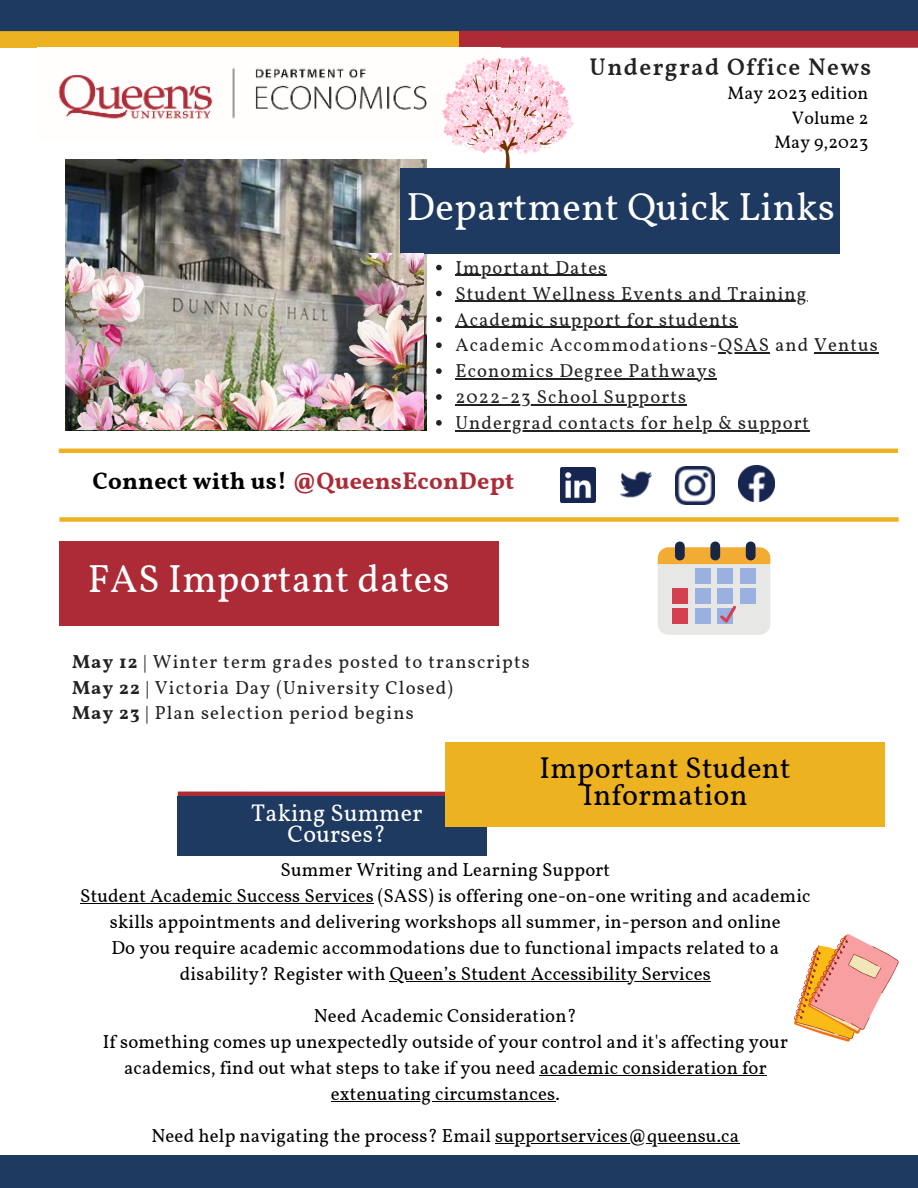
<style>
.page{position:relative;width:918px;height:1188px;background:#fff}
.page>*{position:absolute;margin:0;border:0;box-sizing:border-box;transform-origin:0 0}
.t1{font:39px "Vollkorn";letter-spacing:.01em;color:#fff}
.t2{font:30px/27px "Vollkorn";letter-spacing:.01em;color:#000;text-align:center}
.t3{font:700 24px "Vollkorn";letter-spacing:.01em;color:#ac2b37}
.t4{font:24px/21.3px "Vollkorn";letter-spacing:.01em;color:#fff;text-align:center}
.t5{font:600 24px "Vollkorn";letter-spacing:.06em;color:#222}
.t6{font:18.75px/26px "Vollkorn";letter-spacing:.01em;color:#000;text-align:center}
.t7{font:18.75px "Vollkorn";letter-spacing:.06em;color:#222}
.t8{font:18px "Vollkorn";letter-spacing:.01em;color:#000}
.s1{color:#000}
.s2{font-weight:700}
</style>
<div class="page">
<div style="left:0;top:1156px;width:918px;height:32px;background:#1f3a60"></div>
<div style="left:0;top:1px;width:918px;height:33px;background:#1f3a60"></div>
<div style="left:0;top:31px;width:459px;height:17px;background:#edb220"></div>
<div style="left:459px;top:31px;width:459px;height:17px;background:#ac2b37"></div>
<img style="left:66px;top:159px;width:361px;height:271px">
<div style="left:401px;top:169px;width:439px;height:84px;background:#1f3a60"></div>
<div style="left:59px;top:541px;width:440px;height:85px;background:#ac2b37"></div>
<img style="left:58px;top:68px;width:385px;height:51px">
<img style="left:561px;top:468px;width:35px;height:35px">
<img style="left:621px;top:471px;width:30px;height:27px">
<img style="left:676px;top:466px;width:38px;height:38px">
<img style="left:738px;top:465px;width:36px;height:36px">
<hr style="left:59px;top:449px;width:839px;height:4px;background:#edb220">
<div style="left:59px;top:517px;width:840px;height:5px;background:#edb220"></div>
<div style="left:658px;top:547px;width:112px;height:88px;background:#e7e7e5;border-radius:11px"></div>
<svg style="left:658px;top:547px;width:112px;height:17px"></svg>
<div style="left:695px;top:569px;width:15px;height:15px;background:#9ab0e0"></div>
<div style="left:718px;top:569px;width:15px;height:15px;background:#9ab0e0"></div>
<div style="left:740px;top:569px;width:16px;height:15px;background:#9ab0e0"></div>
<div style="left:672px;top:589px;width:16px;height:15px;background:#d54050"></div>
<div style="left:695px;top:589px;width:15px;height:15px;background:#9ab0e0"></div>
<div style="left:718px;top:589px;width:15px;height:15px;background:#9ab0e0"></div>
<div style="left:740px;top:589px;width:16px;height:15px;background:#9ab0e0"></div>
<div style="left:672px;top:609px;width:16px;height:15px;background:#d54050"></div>
<div style="left:695px;top:609px;width:15px;height:15px;background:#9ab0e0"></div>
<div style="left:675px;top:542px;width:10px;height:18px;background:#192646;border-radius:5px"></div>
<div style="left:710px;top:542px;width:10px;height:18px;background:#192646;border-radius:5px"></div>
<div style="left:746px;top:542px;width:10px;height:18px;background:#192646;border-radius:5px"></div>
<svg style="left:717px;top:603px;width:19px;height:21px"></svg>
<img style="left:66px;top:254px;width:357px;height:175px">
<img style="left:443px;top:56px;width:130px;height:113px">
<hr style="left:178px;top:792px;width:301px;height:4px;background:#ac2b37">
<div style="left:178px;top:796px;width:309px;height:60px;background:#1f3a60"></div>
<div style="left:445px;top:742px;width:440px;height:85px;background:#edb220"></div>
<svg style="left:794px;top:934px;width:105px;height:108px"></svg>
<svg style="left:436px;top:265px;width:6px;height:5px"></svg>
<hr style="left:455px;top:275px;width:152px;height:1px;background:#222">
<svg style="left:436px;top:291px;width:6px;height:5px"></svg>
<hr style="left:455px;top:301px;width:353px;height:1px;background:#222">
<svg style="left:436px;top:317px;width:6px;height:5px"></svg>
<hr style="left:455px;top:327px;width:283px;height:1px;background:#222">
<svg style="left:436px;top:342px;width:6px;height:6px"></svg>
<hr style="left:718px;top:353px;width:52px;height:1px;background:#222">
<hr style="left:814px;top:353px;width:65px;height:1px;background:#222">
<svg style="left:436px;top:368px;width:6px;height:6px"></svg>
<hr style="left:455px;top:378px;width:262px;height:2px;background:#222">
<svg style="left:436px;top:394px;width:6px;height:6px"></svg>
<hr style="left:455px;top:404px;width:232px;height:1px;background:#222">
<svg style="left:436px;top:420px;width:6px;height:6px"></svg>
<hr style="left:455px;top:430px;width:355px;height:1px;background:#222">
<hr style="left:80px;top:903px;width:294px;height:1px;background:#000">
<hr style="left:390px;top:981px;width:321px;height:1px;background:#000">
<hr style="left:540px;top:1075px;width:227px;height:1px;background:#000">
<hr style="left:331px;top:1101px;width:224px;height:1px;background:#000">
<hr style="left:495px;top:1143px;width:244px;height:1px;background:#000">
<p class="t5" style="left:590px;top:57px;width:283px">Undergrad Office News</p>
<p class="t8" style="left:727px;top:82px;width:142px">May 2023 edition</p>
<p class="t8" style="left:792px;top:106px;width:78px">Volume 2</p>
<p class="t8" style="left:774px;top:131px;width:96px">May 9,2023</p>
<p class="t1" style="left:407px;top:183px;width:430px">Department Quick Links</p>
<p class="t7" style="left:455px;top:256px;width:152px">Important Dates</p>
<p class="t7" style="left:455px;top:282px;width:353px">Student Wellness Events and Training</p>
<p class="t7" style="left:455px;top:308px;width:283px">Academic support for students</p>
<p class="t7" style="left:455px;top:334px;width:424px">Academic Accommodations-QSAS and Ventus</p>
<p class="t7" style="left:455px;top:359px;width:262px">Economics Degree Pathways</p>
<p class="t7" style="left:455px;top:385px;width:232px">2022-23 School Supports</p>
<p class="t7" style="left:455px;top:411px;width:355px">Undergrad contacts for help &amp; support</p>
<p class="t3" style="left:92px;top:467px;width:423px"><span class="s1">Connect with us!</span> @QueensEconDept</p>
<p class="t1" style="left:88px;top:555px;width:363px">FAS Important dates</p>
<p class="t7" style="left:72px;top:650px;width:459px"><span class="s2">May 12</span> | Winter term grades posted to transcripts</p>
<p class="t7" style="left:72px;top:676px;width:383px"><span class="s2">May 22</span> | Victoria Day (University Closed)</p>
<p class="t7" style="left:72px;top:702px;width:343px"><span class="s2">May 23</span> | Plan selection period begins</p>
<p class="t2" style="left:540px;top:757px;width:253px">Important Student<br>Information</p>
<p class="t4" style="left:251px;top:804px;width:173px">Taking Summer<br>Courses?</p>
<p class="t6" style="left:281px;top:859px;width:331px">Summer Writing and Learning Support</p>
<p class="t6" style="left:80px;top:885px;width:732px">Student Academic Success Services (SASS) is offering one-on-one writing and academic skills appointments and delivering workshops all summer, in-person and online</p>
<p class="t6" style="left:111px;top:937px;width:669px">Do you require academic accommodations due to functional impacts related to a disability? Register with Queen’s Student Accessibility Services</p>
<p class="t6" style="left:314px;top:1005px;width:265px">Need Academic Consideration?</p>
<p class="t6" style="left:103px;top:1031px;width:687px">If something comes up unexpectedly outside of your control and it's affecting your academics, find out what steps to take if you need academic consideration for extenuating circumstances.</p>
<p class="t6" style="left:151px;top:1125px;width:589px">Need help navigating the process? Email supportservices@queensu.ca</p>
</div>
